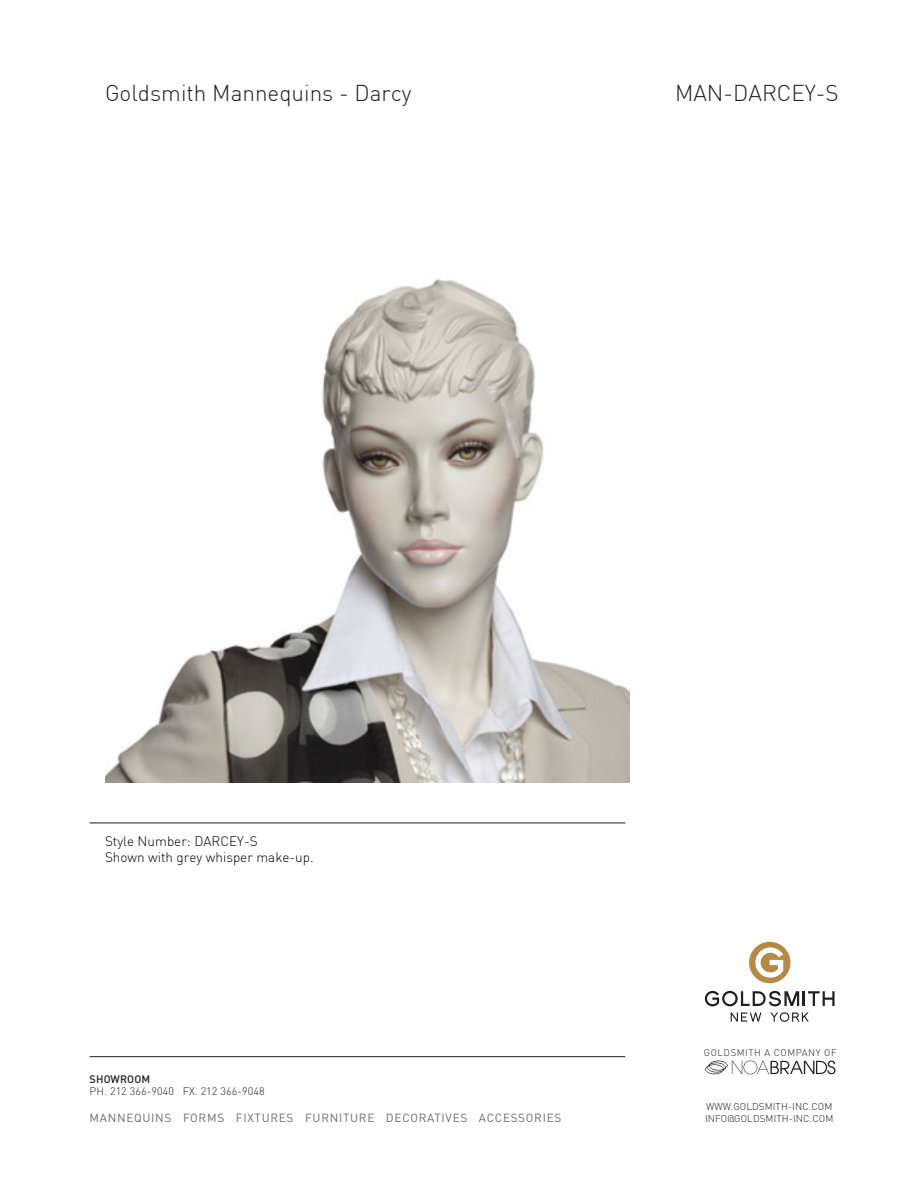
<style>
.page{position:relative;width:918px;height:1188px;background:#fff}
.page>*{position:absolute;margin:0;border:0;box-sizing:border-box;transform-origin:0 0}
.t1{font:300 22.5px "DIN Pro";color:#231f20}
.t2{font:300 13.5px/16.2px "DIN Pro";color:#000}
.t3{font:11.7px "DIN";letter-spacing:.06em;color:#6c6d70}
.t4{font:300 10.8px "DIN";letter-spacing:.01em;color:#231f20}
.t5{font:500 10.8px "DIN";letter-spacing:.01em;color:#231f20}
.t6{font:300 9.75px "DIN";letter-spacing:.01em;color:#231f20}
.t7{font:300 9.6px "DIN";letter-spacing:.06em;color:#231f20}
</style>
<div class="page">
<hr style="left:90px;top:823px;width:535px;height:1px;background:#231f20">
<hr style="left:90px;top:1056px;width:535px;height:1px;background:#231f20">
<div style="left:749px;top:942px;width:42px;height:41px;background:#b68b41;border-radius:50%"></div>
<svg style="left:705px;top:991px;width:130px;height:15px"></svg>
<svg style="left:731px;top:1013px;width:30px;height:9px"></svg>
<svg style="left:770px;top:1012px;width:39px;height:10px"></svg>
<svg style="left:755px;top:947px;width:28px;height:31px"></svg>
<svg style="left:705px;top:1061px;width:130px;height:13px"></svg>
<img style="left:105px;top:278px;width:525px;height:505px">
<h1 class="t1" style="left:105px;top:83px;width:308px">Goldsmith Mannequins - Darcy</h1>
<h1 class="t1" style="left:675px;top:83px;width:165px">MAN-DARCEY-S</h1>
<p class="t2" style="left:105px;top:834px;width:210px">Style Number: DARCEY-S<br>Shown with grey whisper make-up.</p>
<p class="t5" style="left:90px;top:1072px;width:62px">SHOWROOM</p>
<p class="t4" style="left:90px;top:1085px;width:177px">PH. 212 366-9040 FX. 212 366-9048</p>
<p class="t3" style="left:90px;top:1110px;width:473px">MANNEQUINS FORMS FIXTURES FURNITURE DECORATIVES ACCESSORIES</p>
<p class="t7" style="left:704px;top:1047px;width:134px">GOLDSMITH A COMPANY OF</p>
<p class="t6" style="left:706px;top:1100px;width:128px">WWW.GOLDSMITH-INC.COM</p>
<p class="t6" style="left:705px;top:1112px;width:130px">INFO@GOLDSMITH-INC.COM</p>
</div>
